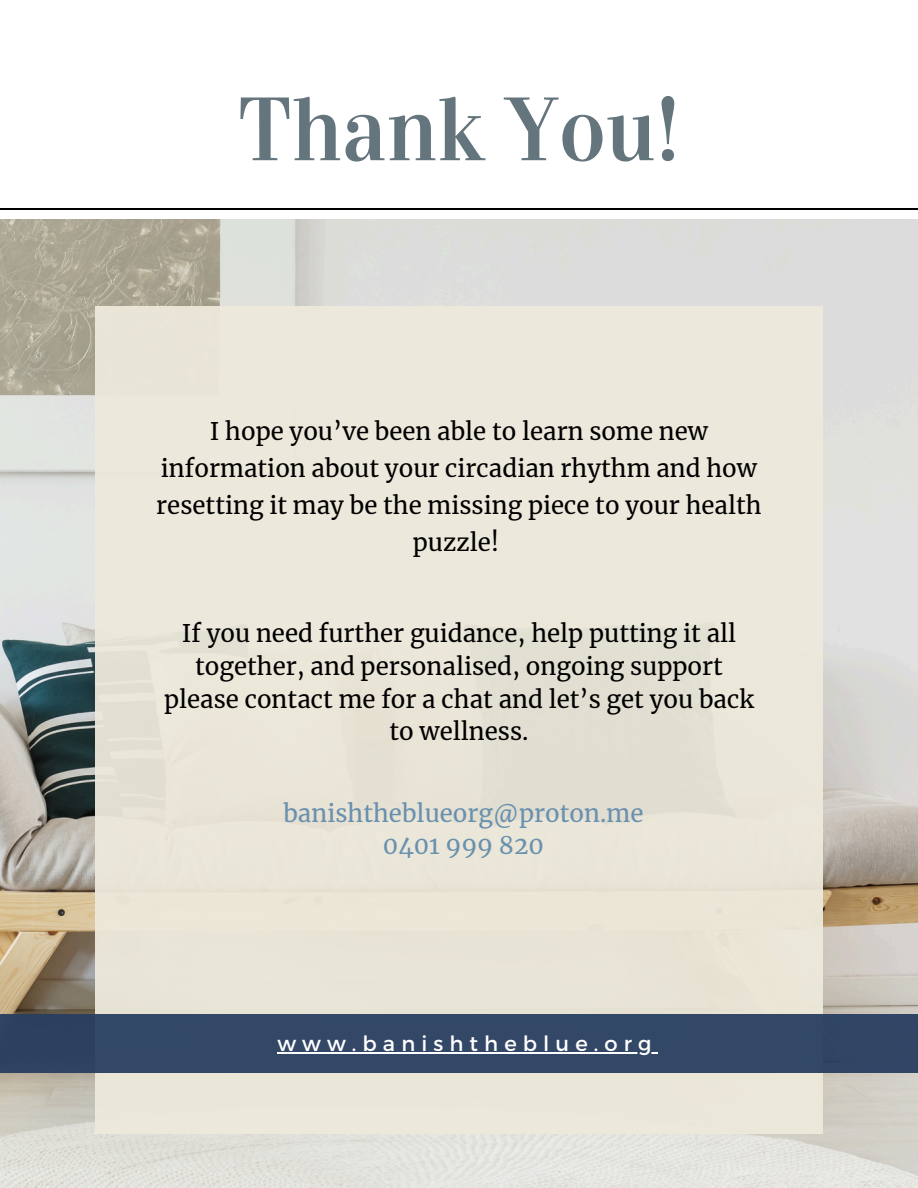
<style>
.page{position:relative;width:918px;height:1188px;background:#fff}
.page>*{position:absolute;margin:0;border:0;box-sizing:border-box;transform-origin:0 0}
.t1{font:90px "Vidaloka";color:#65757d}
.t2{font:24px/37.2px "Merriweather";color:#000;text-align:center}
.t3{font:24px/32.7px "Merriweather";color:#6a90af;text-align:center}
.t4{font:21px "Montserrat";letter-spacing:.29em;color:#fff}
</style>
<div class="page">
<img style="left:0;top:220px;width:918px;height:968px">
<div style="left:95px;top:306px;width:728px;height:828px;background:#ede9db"></div>
<div style="left:0;top:1014px;width:918px;height:59px;background:#334867"></div>
<hr style="left:277px;top:1052px;width:381px;height:2px;background:#fff">
<hr style="left:0;top:208px;width:918px;height:1px;background:#000">
<h2 class="t1" style="left:238px;top:76px;width:443px">Thank You!</h2>
<p class="t2" style="left:156px;top:412px;width:607px">I hope you’ve been able to learn some new information about your circadian rhythm and how resetting it may be the missing piece to your health puzzle!</p>
<h2 class="t2" style="left:164px;top:617px;width:591px;line-height:32.7px">If you need further guidance, help putting it all together, and personalised, ongoing support please contact me for a chat and let’s get you back to wellness.</h2>
<h2 class="t3" style="left:283px;top:797px;width:362px">banishtheblueorg@proton.me<br>0401 999 820</h2>
<h1 class="t4" style="left:277px;top:1030px;width:376px">www.banishtheblue.org</h1>
</div>
